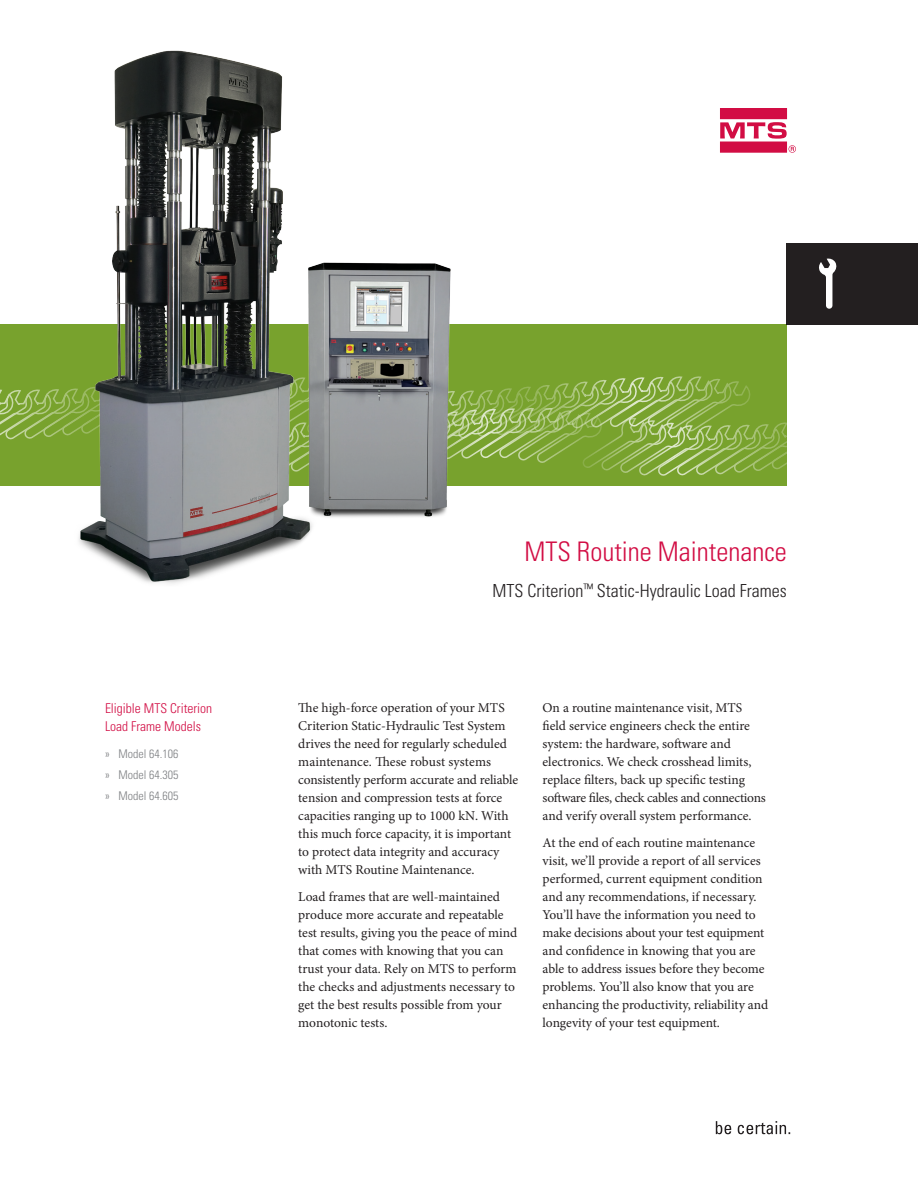
<style>
.page{position:relative;width:918px;height:1188px;background:#fff}
.page>*{position:absolute;margin:0;border:0;box-sizing:border-box;transform-origin:0 0}
.MTS_Cover_Headline{font:300 condensed 27px "Univers";color:#d20d44}
.MTS_Cover_Subhead{font:300 condensed 18px "Univers";color:#231f20}
.MTS_Body_copy{font:13.5px/18px "Minion Pro";letter-spacing:-.005em;color:#231f20}
.MTS_Page_Sub_Head_2{font:300 condensed 13.5px/18px "Univers";color:#d20d44}
.MTS_Chart_Bullet_Gra{font:300 condensed 12px "Univers";color:#7e8083}
</style>
<div class="page">
<div style="left:787px;top:243px;width:131px;height:82px;background:#231f20"></div>
<div style="left:0;top:324px;width:787px;height:162px;background:#78a22d"></div>
<svg style="left:0;top:376px;width:786px;height:100px"></svg>
<svg style="left:819px;top:259px;width:17px;height:50px"></svg>
<svg style="left:716px;top:1121px;width:74px;height:13px"></svg>
<svg style="left:720px;top:108px;width:76px;height:45px"></svg>
<img style="left:340px;top:262px;width:131px;height:255px">
<img style="left:69px;top:50px;width:271px;height:534px">
<p class="MTS_Page_Sub_Head_2" style="left:105px;top:699px;width:109px">Eligible MTS Criterion<br>Load Frame Models</p>
<p class="MTS_Chart_Bullet_Gra" style="left:105px;top:746px;width:75px">» Model 64.106</p>
<p class="MTS_Chart_Bullet_Gra" style="left:105px;top:767px;width:75px">» Model 64.305</p>
<p class="MTS_Chart_Bullet_Gra" style="left:105px;top:788px;width:75px">» Model 64.605</p>
<p class="MTS_Cover_Headline" style="left:525px;top:535px;width:264px">MTS Routine Maintenance</p>
<p class="MTS_Cover_Subhead" style="left:492px;top:580px;width:296px">MTS Criterion<sup>™</sup> Static-Hydraulic Load Frames</p>
<p class="MTS_Body_copy" style="left:298px;top:699px;width:221px">The high-force operation of your MTS Criterion Static-Hydraulic Test System drives the need for regularly scheduled maintenance. These robust systems consistently perform accurate and reliable tension and compression tests at force capacities ranging up to 1000 kN. With this much force capacity, it is important to protect data integrity and accuracy with MTS Routine Maintenance.</p>
<p class="MTS_Body_copy" style="left:298px;top:888px;width:221px">Load frames that are well-maintained produce more accurate and repeatable test results, giving you the peace of mind that comes with knowing that you can trust your data. Rely on MTS to perform the checks and adjustments necessary to get the best results possible from your monotonic tests.</p>
<p class="MTS_Body_copy" style="left:543px;top:699px;width:225px">On a routine maintenance visit, MTS field service engineers check the entire system: the hardware, software and electronics. We check crosshead limits, replace filters, back up specific testing software files, check cables and connections and verify overall system performance.</p>
<p class="MTS_Body_copy" style="left:543px;top:834px;width:227px">At the end of each routine maintenance visit, we’ll provide a report of all services performed, current equipment condition and any recommendations, if necessary.<br>You’ll have the information you need to make decisions about your test equipment and confidence in knowing that you are able to address issues before they become problems. You’ll also know that you are enhancing the productivity, reliability and longevity of your test equipment.</p>
</div>
